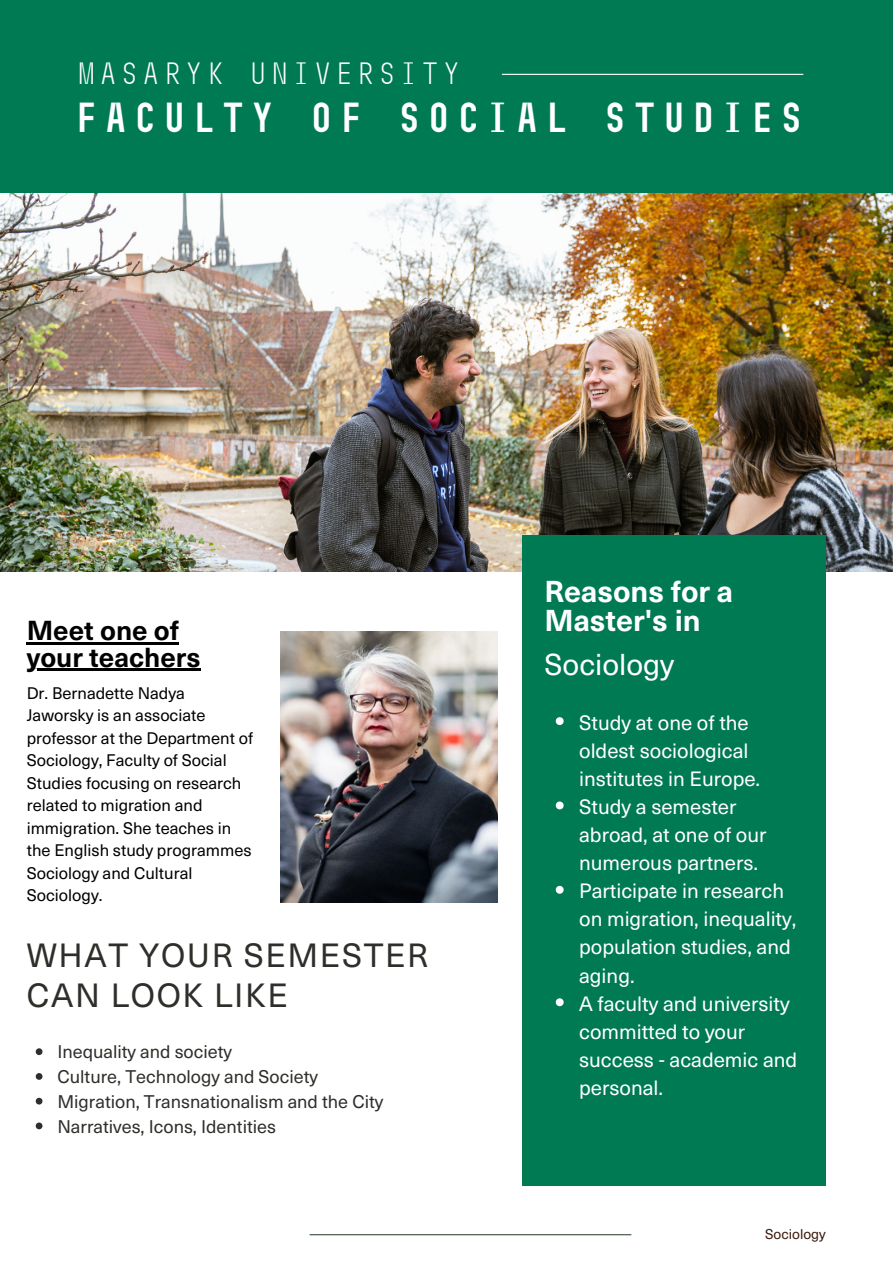
<style>
.page{position:relative;width:893px;height:1264px;background:#fff}
.page>*{position:absolute;margin:0;border:0;box-sizing:border-box;transform-origin:0 0}
.t1{font:700 42px "Muni";color:#fff}
.t2{font:33px/39.3px "Neue Haas Unica Pro";letter-spacing:.05em;color:#2e2e2a}
.t3{font:30.6px "Muni";color:#fff}
.t4{font:700 29.7px/29.2px "Neue Haas Unica Pro";color:#fff}
.t5{font:29.7px "Neue Haas Unica Pro";color:#fff}
.t6{font:700 27px/27px "Neue Haas Unica Pro";color:#000}
.t7{font:20.4px/28px "Neue Haas Unica Pro";color:#fff}
.t8{font:18px/24.8px "Neue Haas Unica Pro";color:#2e2e2a}
.t9{font:16.5px/22.5px "Neue Haas Unica Pro";color:#000}
.t10{font:13.95px "Neue Haas Unica Pro";color:#3c1a0c}
</style>
<div class="page">
<img style="left:0;top:193px;width:892px;height:379px">
<img style="left:280px;top:631px;width:217px;height:271px">
<div style="left:0;top:0;width:892px;height:193px;background:#007a53"></div>
<div style="left:522px;top:535px;width:303px;height:650px;background:#007a53"></div>
<hr style="left:502px;top:74px;width:301px;height:1px;background:#fff">
<hr style="left:309px;top:1234px;width:322px;height:1px;background:#3e4e40">
<svg style="left:555px;top:717px;width:8px;height:8px"></svg>
<svg style="left:555px;top:801px;width:8px;height:8px"></svg>
<svg style="left:555px;top:885px;width:8px;height:8px"></svg>
<svg style="left:555px;top:998px;width:8px;height:8px"></svg>
<hr style="left:27px;top:642px;width:152px;height:2px;background:#000">
<hr style="left:27px;top:669px;width:174px;height:2px;background:#000">
<svg style="left:36px;top:1048px;width:6px;height:7px"></svg>
<svg style="left:36px;top:1073px;width:6px;height:6px"></svg>
<svg style="left:36px;top:1097px;width:6px;height:7px"></svg>
<svg style="left:36px;top:1122px;width:6px;height:7px"></svg>
<h3 class="t3" style="left:76px;top:55px;width:388px">MASARYK UNIVERSITY</h3>
<h1 class="t1" style="left:72px;top:92px;width:736px">FACULTY OF SOCIAL STUDIES</h1>
<h3 class="t6" style="left:27px;top:615px;width:175px">Meet one of your teachers</h3>
<p class="t9" style="left:27px;top:680px;width:228px">Dr. Bernadette Nadya<br>Jaworsky is an associate professor at the Department of<br>Sociology, Faculty of Social<br>Studies focusing on research related to migration and immigration. She teaches in the English study programmes<br>Sociology and Cultural<br>Sociology.</p>
<h2 class="t2" style="left:27px;top:934px;width:403px">WHAT YOUR SEMESTER<br>CAN LOOK LIKE</h2>
<p class="t8" style="left:57px;top:1038px;width:327px">Inequality and society<br>Culture, Technology and Society<br>Migration, Transnationalism and the City<br>Narratives, Icons, Identities</p>
<h3 class="t4" style="left:544px;top:575px;width:190px">Reasons for a<br>Master's in</h3>
<h3 class="t5" style="left:544px;top:640px;width:131px">Sociology</h3>
<p class="t7" style="left:579px;top:707px;width:220px">Study at one of the oldest sociological institutes in Europe.<br>Study a semester abroad, at one of our numerous partners.<br>Participate in research on migration, inequality, population studies, and aging.<br>A faculty and university committed to your success - academic and personal.</p>
<p class="t10" style="left:765px;top:1222px;width:62px">Sociology</p>
</div>
